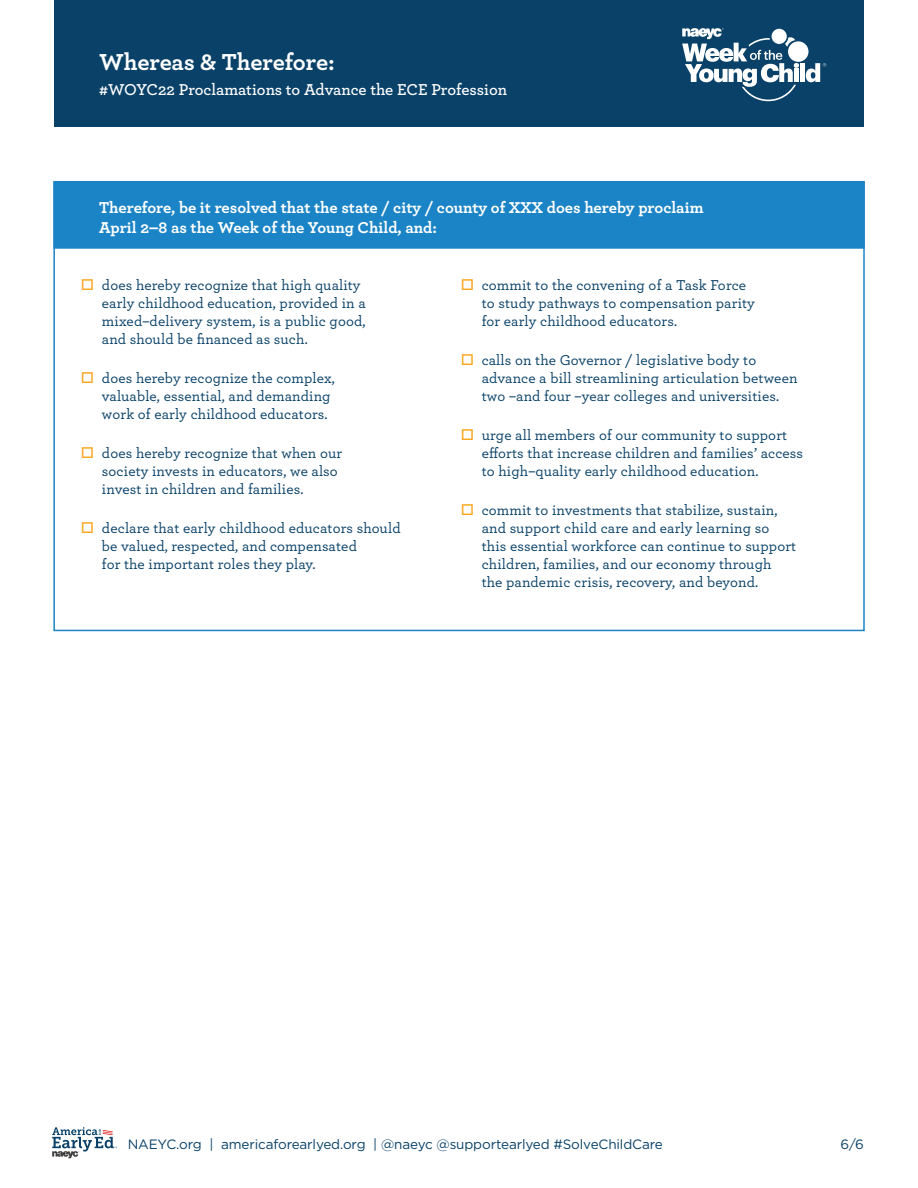
<style>
.page{position:relative;width:918px;height:1188px;background:#fff}
.page>*{position:absolute;margin:0;border:0;box-sizing:border-box;transform-origin:0 0}
.t1{font:700 24.3px "Archer Pro";letter-spacing:-.005em;color:#fff}
.t2{font:700 16.5px/19.5px "Archer Pro";color:#fff}
.t3{font:600 16.5px "Archer Pro";color:#fff}
.t4{font:500 15px/18px "Archer Pro";letter-spacing:.01em;color:#094168}
.t5{font:13.5px "Gotham";letter-spacing:-.01em;color:#094168}
</style>
<div class="page">
<div style="left:54px;top:0;width:810px;height:128px;background:#094168"></div>
<svg style="left:52px;top:1127px;width:65px;height:31px"></svg>
<div style="left:788px;top:41px;width:21px;height:21px;background:#fff;border-radius:50%"></div>
<svg style="left:682px;top:28px;width:117px;height:73px"></svg>
<div style="left:794px;top:69px;width:5px;height:13px;background:#fff"></div>
<div style="left:800px;top:63px;width:5px;height:19px;background:#fff"></div>
<svg style="left:806px;top:63px;width:20px;height:19px"></svg>
<div style="left:54px;top:182px;width:810px;height:66px;background:#1b84c6"></div>
<div style="left:53px;top:181px;width:812px;height:68px;border:2px solid #1b84c6"></div>
<h1 class="t1" style="left:99px;top:43px;width:237px">Whereas &amp; Therefore:</h1>
<p class="t3" style="left:99px;top:78px;width:410px">#WOYC22 Proclamations to Advance the ECE Profession</p>
<p class="t2" style="left:99px;top:197px;width:606px">Therefore, be it resolved that the state / city / county of XXX does hereby proclaim<br>April 2–8 as the Week of the Young Child, and:</p>
<p class="t4" style="left:102px;top:275px;width:265px">does hereby recognize that high quality early childhood education, provided in a mixed–delivery system, is a public good, and should be financed as such.</p>
<p class="t4" style="left:102px;top:368px;width:234px">does hereby recognize the complex, valuable, essential, and demanding work of early childhood educators.</p>
<p class="t4" style="left:102px;top:443px;width:242px">does hereby recognize that when our society invests in educators, we also invest in children and families.</p>
<p class="t4" style="left:102px;top:518px;width:300px">declare that early childhood educators should be valued, respected, and compensated<br>for the important roles they play.</p>
<p class="t4" style="left:482px;top:275px;width:275px">commit to the convening of a Task Force to study pathways to compensation parity for early childhood educators.</p>
<p class="t4" style="left:482px;top:350px;width:317px">calls on the Governor / legislative body to advance a bill streamlining articulation between two –and four –year colleges and universities.</p>
<p class="t4" style="left:482px;top:425px;width:323px">urge all members of our community to support efforts that increase children and families’ access to high–quality early childhood education.</p>
<p class="t4" style="left:482px;top:500px;width:316px">commit to investments that stabilize, sustain, and support child care and early learning so this essential workforce can continue to support children, families, and our economy through<br>the pandemic crisis, recovery, and beyond.</p>
<p class="t5" style="left:128px;top:1135px;width:537px">NAEYC.org | americaforearlyed.org | @naeyc @supportearlyed #SolveChildCare</p>
<p class="t5" style="left:841px;top:1135px;width:25px">6/6</p>
</div>
